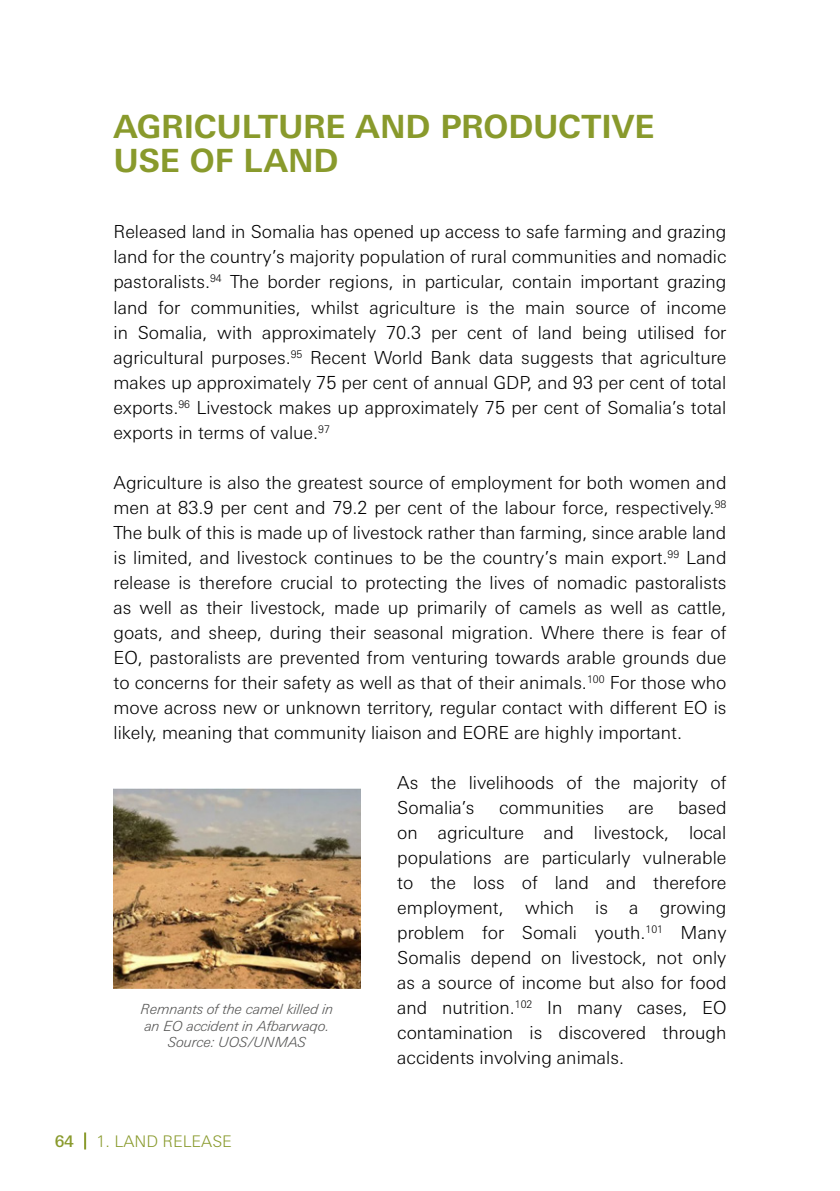
<style>
.page{position:relative;width:840px;height:1191px;background:#fff}
.page>*{position:absolute;margin:0;border:0;box-sizing:border-box;transform-origin:0 0}
.TITRE_2{font:700 32px/34px "Linotype Univers Basic";letter-spacing:-.005em;color:#899a2c}
.Body{font:300 18px/25px "Linotype Univers Basic";color:#000;text-align:justify}
.t1{font:300 16px "Linotype Univers Basic";color:#899a2c}
.t2{font:500 16px "Linotype Univers Basic";color:#899a2c}
.Légendes{font:italic 300 14px/16.8px "Linotype Univers Basic";color:#575756;text-align:center}
</style>
<div class="page">
<svg style="left:84px;top:1132px;width:2px;height:17px"></svg>
<img style="left:113px;top:788px;width:248px;height:200px">
<p class="TITRE_2" style="left:113px;top:110px;width:542px">AGRICULTURE AND PRODUCTIVE<br>USE OF LAND</p>
<p class="Body" style="left:113px;top:219px;width:614px">Released land in Somalia has opened up access to safe farming and grazing land for the country’s majority population of rural communities and nomadic pastoralists.<sup>94</sup> The border regions, in particular, contain important grazing land for communities, whilst agriculture is the main source of income in Somalia, with approximately 70.3 per cent of land being utilised for agricultural purposes.<sup>95</sup> Recent World Bank data suggests that agriculture makes up approximately 75 per cent of annual GDP, and 93 per cent of total exports.<sup>96</sup> Livestock makes up approximately 75 per cent of Somalia’s total exports in terms of value.<sup>97</sup></p>
<p class="Body" style="left:113px;top:469px;width:614px">Agriculture is also the greatest source of employment for both women and men at 83.9 per cent and 79.2 per cent of the labour force, respectively.<sup>98<br></sup>The bulk of this is made up of livestock rather than farming, since arable land is limited, and livestock continues to be the country’s main export.<sup>99</sup> Land release is therefore crucial to protecting the lives of nomadic pastoralists as well as their livestock, made up primarily of camels as well as cattle, goats, and sheep, during their seasonal migration. Where there is fear of EO, pastoralists are prevented from venturing towards arable grounds due to concerns for their safety as well as that of their animals.<sup>100</sup> For those who move across new or unknown territory, regular contact with different EO is likely, meaning that community liaison and EORE are highly important.</p>
<p class="Body" style="left:397px;top:769px;width:330px">As the livelihoods of the majority of<br>Somalia’s</p>
<p class="Body" style="left:397px;top:794px;width:330px;text-indent:280px">based on agriculture and livestock, local populations are particularly vulnerable to the loss of land and therefore employment, which is a growing problem for Somali youth.<sup>101</sup> Many Somalis depend on livestock, not only as a source of income but also for food and nutrition.<sup>102</sup> In many cases, EO contamination is discovered through accidents involving animals.</p>
<p class="Body" style="left:498px;top:794px;width:106px">communities</p>
<p class="Body" style="left:628px;top:794px;width:27px">are</p>
<p class="Légendes" style="left:141px;top:1000px;width:194px">Remnants of the camel killed in an EO accident in Afbarwaqo.<br>Source: UOS/UNMAS</p>
<p class="t2" style="left:55px;top:1131px;width:21px">64</p>
<p class="t1" style="left:96px;top:1131px;width:137px">1. LAND RELEASE</p>
</div>
